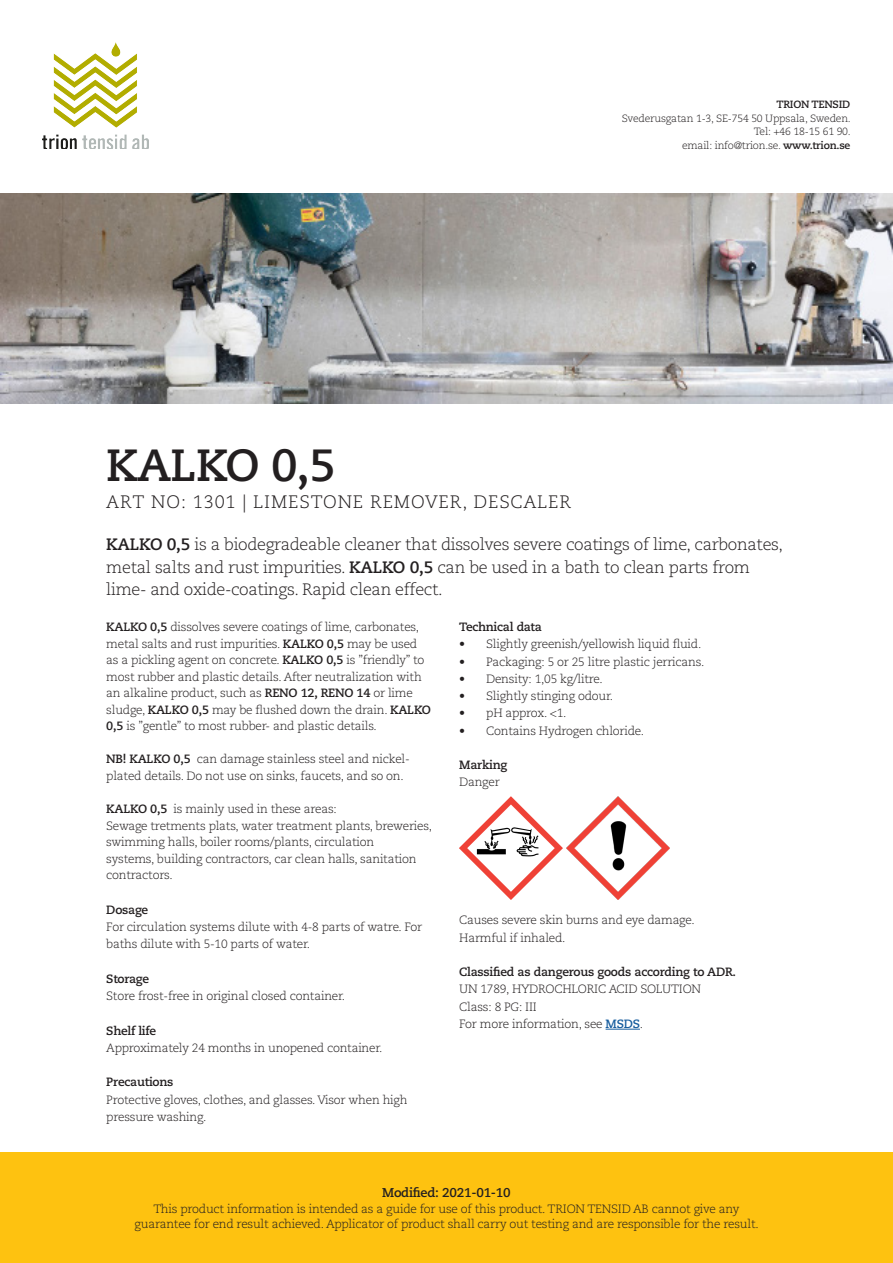
<style>
.page{position:relative;width:893px;height:1263px;background:#fff}
.page>*{position:absolute;margin:0;border:0;box-sizing:border-box;transform-origin:0 0}
.Rubrik{font:700 45px "Caecilia LT Std";letter-spacing:-.02em;color:#231f20}
.Rubrik-2{font:300 18px "Caecilia LT Std";letter-spacing:.05em;color:#231f20}
.Ingress{font:300 16.5px/22.5px "Caecilia LT Std";letter-spacing:-.02em;color:#231f20}
.t1{font:700 12.75px "Caecilia LT Std";letter-spacing:-.02em;color:#231f20}
.Ingress-2{font:300 12px/16.5px "Caecilia LT Std";letter-spacing:-.02em;color:#231f20}
.Brödtext{font:300 12px/17.2px "Caecilia LT Std";letter-spacing:-.02em;color:#231f20}
.Rubrik_3{font:700 12px "Caecilia LT Std";letter-spacing:-.02em;color:#231f20}
.Brödtext-2{font:700 12px "Caecilia LT Std";letter-spacing:-.02em;color:#231f20}
.Rubrik_3-2{font:300 12px "Caecilia LT Std";letter-spacing:-.02em;color:#231f20}
.t2{font:300 10.5px "Caecilia LT Std";letter-spacing:-.02em;color:#231f20}
.t3{font:700 10.5px "Caecilia LT Std";letter-spacing:-.02em;color:#231f20}
.s1{font-weight:700}
.s2{font-weight:700;color:#175d9e}
</style>
<div class="page">
<div style="left:0;top:1152px;width:893px;height:111px;background:#fec210"></div>
<img style="left:0;top:194px;width:893px;height:210px">
<img style="left:43px;top:43px;width:106px;height:106px">
<hr style="left:606px;top:1029px;width:34px;height:1px;background:#175d9e">
<img style="left:459px;top:796px;width:103px;height:103px">
<img style="left:567px;top:796px;width:103px;height:103px">
<p class="t3" style="left:776px;top:98px;width:76px">TRION TENSID</p>
<p class="t2" style="left:622px;top:112px;width:231px">Svederusgatan 1-3, SE-754 50 Uppsala, Sweden.</p>
<p class="t2" style="left:754px;top:126px;width:99px">Tel: +46 18-15 61 90.</p>
<p class="t2" style="left:682px;top:139px;width:170px">email: info@trion.se. <span class="s1">www.trion.se</span></p>
<p class="Rubrik" style="left:106px;top:439px;width:231px">KALKO 0,5</p>
<p class="Rubrik-2" style="left:106px;top:492px;width:466px">ART NO: 1301 | LIMESTONE REMOVER, DESCALER</p>
<p class="Ingress" style="left:106px;top:534px;width:678px"><span class="s1">KALKO 0,5</span> is a biodegradeable cleaner that dissolves severe coatings of lime, carbonates, metal salts and rust impurities. <span class="s1">KALKO 0,5</span> can be used in a bath to clean parts from lime- and oxide-coatings. Rapid clean effect.</p>
<p class="Ingress-2" style="left:106px;top:619px;width:326px"><span class="s1">KALKO 0,5</span> dissolves severe coatings of lime, carbonates, metal salts and rust impurities. <span class="s1">KALKO 0,5</span> may be used as a pickling agent on concrete. <span class="s1">KALKO 0,5</span> is ”friendly” to most rubber and plastic details. After neutralization with an alkaline product, such as <span class="s1">RENO 12, RENO 14</span> or lime sludge, <span class="s1">KALKO 0,5</span> may be flushed down the drain. <span class="s1">KALKO 0,5</span> is ”gentle” to most rubber- and plastic details.</p>
<p class="Ingress-2" style="left:106px;top:751px;width:305px"><span class="s1">NB! KALKO 0,5</span> can damage stainless steel and nickel&shy;plated details. Do not use on sinks, faucets, and so on.</p>
<p class="Ingress-2" style="left:106px;top:801px;width:232px"><span class="s1">KALKO 0,5</span> is mainly used in these areas:</p>
<p class="Ingress-2" style="left:106px;top:818px;width:327px">Sewage tretments plats, water treatment plants, breweries, swimming halls, boiler rooms/plants, circulation<br>systems, building contractors, car clean halls, sanitation contractors.</p>
<p class="Rubrik_3" style="left:106px;top:903px;width:44px">Dosage</p>
<p class="Brödtext" style="left:106px;top:919px;width:317px">For circulation systems dilute with 4-8 parts of watre. For baths dilute with 5-10 parts of water.</p>
<p class="Rubrik_3" style="left:106px;top:972px;width:44px">Storage</p>
<p class="Brödtext" style="left:106px;top:988px;width:240px">Store frost-free in original closed container.</p>
<p class="Rubrik_3" style="left:106px;top:1023px;width:51px">Shelf life</p>
<p class="Brödtext" style="left:106px;top:1039px;width:278px">Approximately 24 months in unopened container.</p>
<p class="Rubrik_3" style="left:106px;top:1075px;width:69px">Precautions</p>
<p class="Brödtext" style="left:106px;top:1091px;width:303px">Protective gloves, clothes, and glasses. Visor when high pressure washing.</p>
<p class="Rubrik_3" style="left:459px;top:620px;width:84px">Technical data</p>
<p class="Ingress-2" style="left:459px;top:636px;width:244px">• Slightly greenish/yellowish liquid fluid.</p>
<p class="Ingress-2" style="left:459px;top:653px;width:247px">• Packaging: 5 or 25 litre plastic jerricans.</p>
<p class="Ingress-2" style="left:459px;top:671px;width:145px">• Density: 1,05 kg/litre.</p>
<p class="Ingress-2" style="left:459px;top:688px;width:155px">• Slightly stinging odour.</p>
<p class="Ingress-2" style="left:459px;top:705px;width:109px">• pH approx. &lt;1.</p>
<p class="Ingress-2" style="left:459px;top:722px;width:186px">• Contains Hydrogen chloride.</p>
<p class="Rubrik_3" style="left:459px;top:758px;width:50px">Marking</p>
<p class="Rubrik_3-2" style="left:459px;top:775px;width:42px">Danger</p>
<p class="Brödtext" style="left:459px;top:912px;width:237px">Causes severe skin burns and eye damage.</p>
<p class="Brödtext" style="left:459px;top:929px;width:108px">Harmful if inhaled.</p>
<p class="Brödtext-2" style="left:459px;top:965px;width:278px">Classified as dangerous goods according to ADR.</p>
<p class="Brödtext" style="left:459px;top:981px;width:243px">UN 1789, HYDROCHLORIC ACID SOLUTION</p>
<p class="Brödtext" style="left:459px;top:998px;width:79px">Class: 8 PG: III</p>
<p class="Brödtext" style="left:459px;top:1015px;width:186px">For more information, see <span class="s2">MSDS</span>.</p>
<p class="t1" style="left:382px;top:1185px;width:130px">Modified: 2021-01-10</p>
<p class="Ingress-2" style="left:135px;top:1201px;width:626px;line-height:15.8px;text-align:center">This product information is intended as a guide for use of this product. TRION TENSID AB cannot give any guarantee for end result achieved. Applicator of product shall carry out testing and are responsible for the result.</p>
</div>
